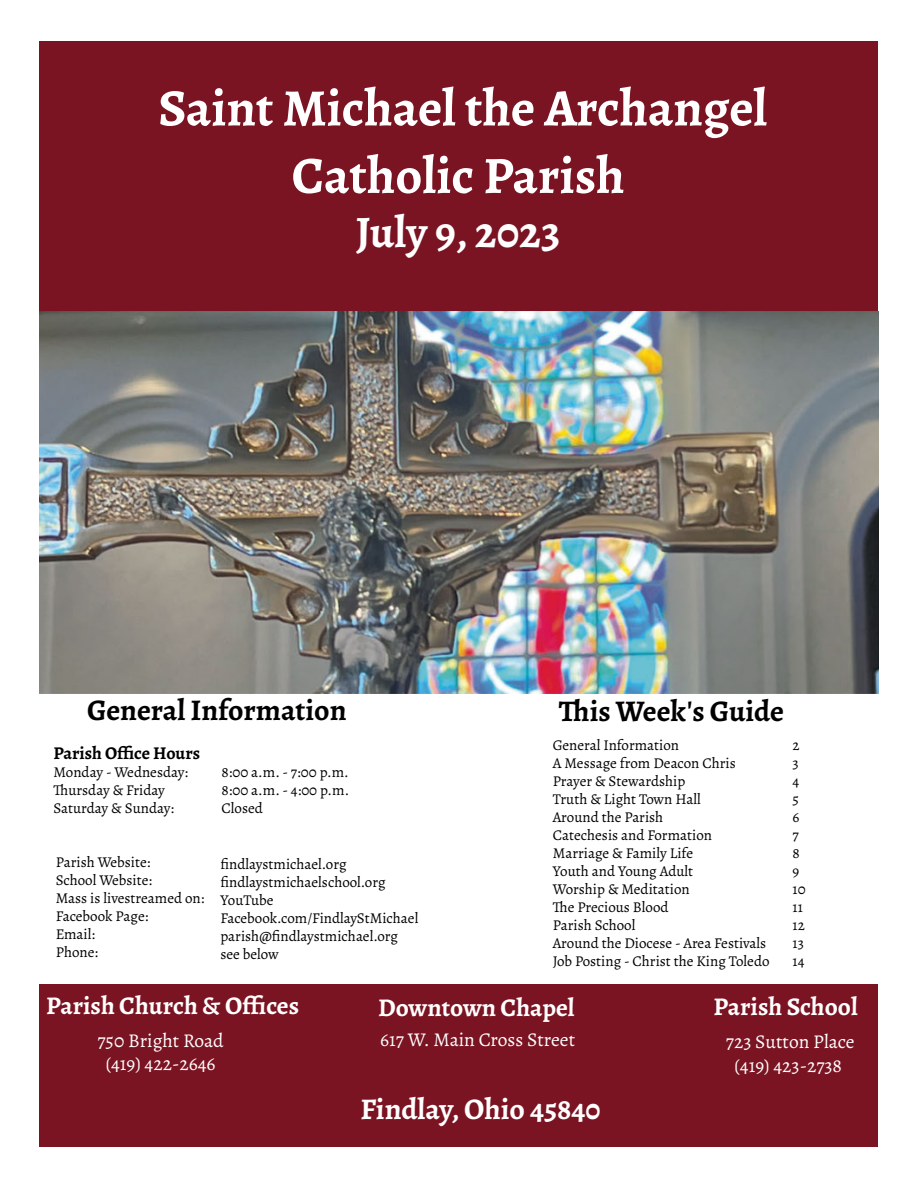
<style>
.page{position:relative;width:918px;height:1188px;background:#fff}
.page>*{position:absolute;margin:0;border:0;box-sizing:border-box;transform-origin:0 0}
.Body_Copy_0e163d4d-a{font:700 52.5px "Alegreya";color:#fff}
.Body_Copy_0e163d4d-a-2{font:700 45px "Alegreya";color:#fff}
.Body_Copy_0e163d4d-a-3{font:700 30px "Alegreya";color:#000}
.Body_Copy_0e163d4d-a-4{font:700 30px "Alegreya";color:#fff}
.Body_Copy_0e163d4d-a-5{font:700 25.5px "Alegreya";color:#fff}
.Section_Heading_95fe{font:700 21px "Raleway";letter-spacing:.025em;color:#fff}
.Body_Copy_0e163d4d-a-6{font:19.5px "Qbjcmy Alegreya";color:#fff}
.Body_Copy_0e163d4d-a-7{font:700 18px "Alegreya";color:#000}
.Body_Copy_0e163d4d-a-8{font:15px "Dktflv Alegreya";color:#000}
.Body_Copy_0e163d4d-a-9{font:15px "Qbjcmy Alegreya";color:#000}
</style>
<div class="page">
<div style="left:39px;top:984px;width:839px;height:163px;background:#7b1422"></div>
<div style="left:39px;top:41px;width:839px;height:273px;background:#7b1422"></div>
<img style="left:39px;top:312px;width:840px;height:381px">
<p class="Body_Copy_0e163d4d-a" style="left:158px;top:72px;width:610px">Saint Michael the Archangel</p>
<p class="Body_Copy_0e163d4d-a" style="left:292px;top:139px;width:335px">Catholic Parish</p>
<p class="Body_Copy_0e163d4d-a-2" style="left:356px;top:201px;width:206px">July 9, 2023</p>
<p class="Section_Heading_95fe" style="left:383px;top:174px;width:155px">march 5 , 2023</p>
<p class="Body_Copy_0e163d4d-a-3" style="left:87px;top:689px;width:261px">General Information</p>
<p class="Body_Copy_0e163d4d-a-3" style="left:559px;top:690px;width:227px">This Week's Guide</p>
<p class="Body_Copy_0e163d4d-a-8" style="left:553px;top:735px;width:128px">General Information</p>
<p class="Body_Copy_0e163d4d-a-8" style="left:553px;top:753px;width:185px">A Message from Deacon Chris</p>
<p class="Body_Copy_0e163d4d-a-8" style="left:553px;top:771px;width:134px">Prayer &amp; Stewardship</p>
<p class="Body_Copy_0e163d4d-a-8" style="left:553px;top:789px;width:149px">Truth &amp; Light Town Hall</p>
<p class="Body_Copy_0e163d4d-a-9" style="left:553px;top:807px;width:112px">Around the Parish</p>
<p class="Body_Copy_0e163d4d-a-8" style="left:553px;top:825px;width:161px">Catechesis and Formation</p>
<p class="Body_Copy_0e163d4d-a-8" style="left:553px;top:843px;width:142px">Marriage &amp; Family Life</p>
<p class="Body_Copy_0e163d4d-a-8" style="left:553px;top:861px;width:142px">Youth and Young Adult</p>
<p class="Body_Copy_0e163d4d-a-8" style="left:553px;top:879px;width:138px">Worship &amp; Meditation</p>
<p class="Body_Copy_0e163d4d-a-9" style="left:553px;top:897px;width:117px">The Precious Blood</p>
<p class="Body_Copy_0e163d4d-a-8" style="left:553px;top:915px;width:84px">Parish School</p>
<p class="Body_Copy_0e163d4d-a-8" style="left:553px;top:933px;width:215px">Around the Diocese - Area Festivals</p>
<p class="Body_Copy_0e163d4d-a-8" style="left:553px;top:951px;width:218px">Job Posting - Christ the King Toledo</p>
<p class="Body_Copy_0e163d4d-a-8" style="left:793px;top:736px;width:9px">2</p>
<p class="Body_Copy_0e163d4d-a-9" style="left:793px;top:754px;width:8px">3</p>
<p class="Body_Copy_0e163d4d-a-9" style="left:793px;top:772px;width:8px">4</p>
<p class="Body_Copy_0e163d4d-a-9" style="left:793px;top:790px;width:8px">5</p>
<p class="Body_Copy_0e163d4d-a-8" style="left:793px;top:808px;width:8px">6</p>
<p class="Body_Copy_0e163d4d-a-8" style="left:793px;top:826px;width:8px">7</p>
<p class="Body_Copy_0e163d4d-a-8" style="left:793px;top:844px;width:9px">8</p>
<p class="Body_Copy_0e163d4d-a-8" style="left:793px;top:862px;width:8px">9</p>
<p class="Body_Copy_0e163d4d-a-8" style="left:793px;top:880px;width:15px">10</p>
<p class="Body_Copy_0e163d4d-a-8" style="left:793px;top:898px;width:12px">11</p>
<p class="Body_Copy_0e163d4d-a-9" style="left:793px;top:916px;width:14px">12</p>
<p class="Body_Copy_0e163d4d-a-8" style="left:793px;top:934px;width:13px">13</p>
<p class="Body_Copy_0e163d4d-a-8" style="left:793px;top:952px;width:13px">14</p>
<p class="Body_Copy_0e163d4d-a-7" style="left:54px;top:741px;width:148px">Parish Office Hours</p>
<p class="Body_Copy_0e163d4d-a-8" style="left:54px;top:763px;width:136px">Monday - Wednesday:</p>
<p class="Body_Copy_0e163d4d-a-9" style="left:54px;top:781px;width:113px">Thursday &amp; Friday</p>
<p class="Body_Copy_0e163d4d-a-8" style="left:54px;top:799px;width:122px">Saturday &amp; Sunday:</p>
<p class="Body_Copy_0e163d4d-a-8" style="left:222px;top:762px;width:129px">8:00 a.m. - 7:00 p.m.</p>
<p class="Body_Copy_0e163d4d-a-8" style="left:222px;top:780px;width:129px">8:00 a.m. - 4:00 p.m.</p>
<p class="Body_Copy_0e163d4d-a-9" style="left:222px;top:798px;width:43px">Closed</p>
<p class="Body_Copy_0e163d4d-a-8" style="left:56px;top:852px;width:96px">Parish Website:</p>
<p class="Body_Copy_0e163d4d-a-8" style="left:56px;top:870px;width:98px">School Website:</p>
<p class="Body_Copy_0e163d4d-a-8" style="left:56px;top:888px;width:150px">Mass is livestreamed on:</p>
<p class="Body_Copy_0e163d4d-a-8" style="left:56px;top:906px;width:94px">Facebook Page:</p>
<p class="Body_Copy_0e163d4d-a-8" style="left:56px;top:924px;width:41px">Email:</p>
<p class="Body_Copy_0e163d4d-a-8" style="left:56px;top:942px;width:44px">Phone:</p>
<p class="Body_Copy_0e163d4d-a-9" style="left:220px;top:855px;width:128px">findlaystmichael.org</p>
<p class="Body_Copy_0e163d4d-a-9" style="left:220px;top:873px;width:167px">findlaystmichaelschool.org</p>
<p class="Body_Copy_0e163d4d-a-8" style="left:220px;top:891px;width:55px">YouTube</p>
<p class="Body_Copy_0e163d4d-a-8" style="left:220px;top:909px;width:199px">Facebook.com/FindlayStMichael</p>
<p class="Body_Copy_0e163d4d-a-9" style="left:220px;top:927px;width:179px">parish@findlaystmichael.org</p>
<p class="Body_Copy_0e163d4d-a-8" style="left:220px;top:945px;width:60px">see below</p>
<p class="Body_Copy_0e163d4d-a-5" style="left:46px;top:988px;width:254px">Parish Church &amp; Offices</p>
<p class="Body_Copy_0e163d4d-a-5" style="left:378px;top:990px;width:198px">Downtown Chapel</p>
<p class="Body_Copy_0e163d4d-a-5" style="left:714px;top:989px;width:146px">Parish School</p>
<p class="Body_Copy_0e163d4d-a-6" style="left:97px;top:1028px;width:128px">750 Bright Road</p>
<p class="Body_Copy_0e163d4d-a-6" style="left:106px;top:1052px;width:111px">(419) 422-2646</p>
<p class="Body_Copy_0e163d4d-a-6" style="left:380px;top:1027px;width:197px">617 W. Main Cross Street</p>
<p class="Body_Copy_0e163d4d-a-6" style="left:726px;top:1030px;width:130px">723 Sutton Place</p>
<p class="Body_Copy_0e163d4d-a-6" style="left:735px;top:1053px;width:109px">(419) 423-2738</p>
<p class="Body_Copy_0e163d4d-a-4" style="left:361px;top:1089px;width:242px">Findlay, Ohio 45840</p>
</div>
